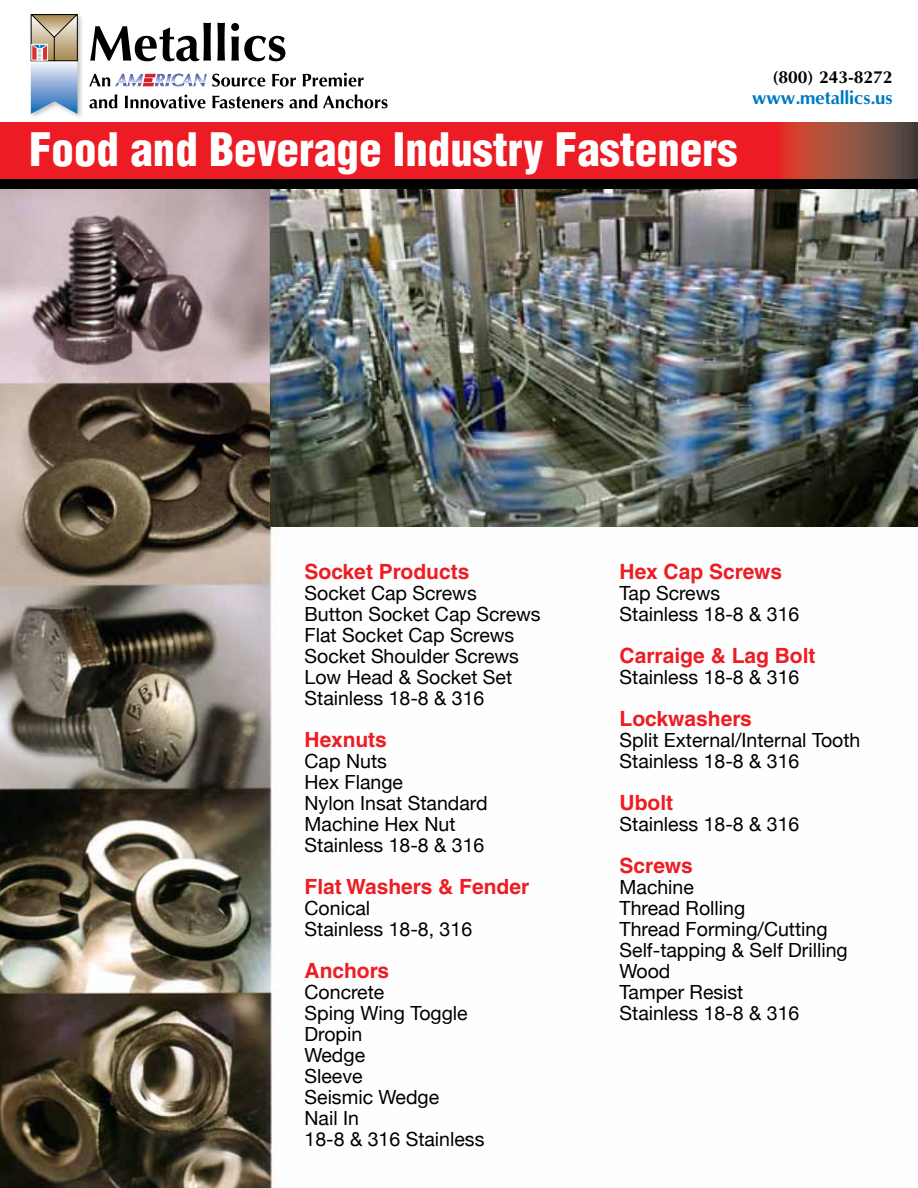
<style>
.page{position:relative;width:918px;height:1188px;background:#fff}
.page>*{position:absolute;margin:0;border:0;box-sizing:border-box;transform-origin:0 0}
.t1{font:900 condensed 45px "Helvetica";color:#fff}
.t2{font:700 21px "Helvetica";color:#ed1d24}
.t3{font:19.5px/21px "Helvetica Neue";color:#000}
.t4{font:700 18.9px "Optim";letter-spacing:-.015em;color:#0079c1}
.t5{font:700 18px "Optim";letter-spacing:-.015em;color:#000}
</style>
<div class="page">
<img style="left:0;top:189px;width:808px;height:999px">
<div style="left:0;top:176px;width:918px;height:13px;background:#000"></div>
<svg style="left:0;top:122px;width:918px;height:56px;background:#e02327"></svg>
<img style="left:270px;top:189px;width:648px;height:338px">
<svg style="left:90px;top:23px;width:121px;height:38px"></svg>
<svg style="left:217px;top:23px;width:8px;height:38px"></svg>
<svg style="left:231px;top:23px;width:54px;height:38px"></svg>
<svg style="left:272px;top:74px;width:24px;height:13px"></svg>
<svg style="left:303px;top:73px;width:61px;height:14px"></svg>
<svg style="left:89px;top:94px;width:28px;height:14px"></svg>
<svg style="left:125px;top:95px;width:80px;height:13px"></svg>
<svg style="left:212px;top:96px;width:71px;height:12px"></svg>
<svg style="left:289px;top:94px;width:28px;height:14px"></svg>
<svg style="left:323px;top:94px;width:65px;height:14px"></svg>
<svg style="left:89px;top:74px;width:176px;height:13px"></svg>
<div style="left:29px;top:12px;width:55px;height:108px;background:#000;opacity:.25"></div>
<svg style="left:30px;top:14px;width:48px;height:100px;background:#a8adb3"></svg>
<h1 class="t1" style="left:29px;top:122px;width:710px">Food and Beverage Industry Fasteners</h1>
<p class="t5" style="left:773px;top:68px;width:121px">(800) 243-8272</p>
<p class="t4" style="left:752px;top:88px;width:142px">www.metallics.us</p>
<p class="t2" style="left:305px;top:559px;width:166px">Socket Products</p>
<p class="t3" style="left:305px;top:584px;width:238px">Socket Cap Screws<br>Button Socket Cap Screws<br>Flat Socket Cap Screws<br>Socket Shoulder Screws<br>Low Head &amp; Socket Set<br>Stainless 18-8 &amp; 316</p>
<p class="t2" style="left:305px;top:727px;width:84px">Hexnuts</p>
<p class="t3" style="left:305px;top:752px;width:185px">Cap Nuts<br>Hex Flange<br>Nylon Insat Standard<br>Machine Hex Nut<br>Stainless 18-8 &amp; 316</p>
<p class="t2" style="left:305px;top:874px;width:226px">Flat Washers &amp; Fender</p>
<p class="t3" style="left:305px;top:899px;width:169px">Conical<br>Stainless 18-8, 316</p>
<p class="t2" style="left:305px;top:958px;width:86px">Anchors</p>
<p class="t3" style="left:305px;top:983px;width:181px">Concrete<br>Sping Wing Toggle<br>Dropin<br>Wedge<br>Sleeve<br>Seismic Wedge<br>Nail In<br>18-8 &amp; 316 Stainless</p>
<p class="t2" style="left:620px;top:559px;width:164px">Hex Cap Screws</p>
<p class="t3" style="left:620px;top:584px;width:181px">Tap Screws<br>Stainless 18-8 &amp; 316</p>
<p class="t2" style="left:620px;top:643px;width:198px">Carraige &amp; Lag Bolt</p>
<p class="t3" style="left:620px;top:668px;width:181px">Stainless 18-8 &amp; 316</p>
<p class="t2" style="left:620px;top:706px;width:134px">Lockwashers</p>
<p class="t3" style="left:620px;top:731px;width:242px">Split External/Internal Tooth<br>Stainless 18-8 &amp; 316</p>
<p class="t2" style="left:620px;top:790px;width:55px">Ubolt</p>
<p class="t3" style="left:620px;top:815px;width:181px">Stainless 18-8 &amp; 316</p>
<p class="t2" style="left:620px;top:853px;width:75px">Screws</p>
<p class="t3" style="left:620px;top:878px;width:230px">Machine<br>Thread Rolling<br>Thread Forming/Cutting<br>Self-tapping &amp; Self Drilling<br>Wood<br>Tamper Resist<br>Stainless 18-8 &amp; 316</p>
</div>
